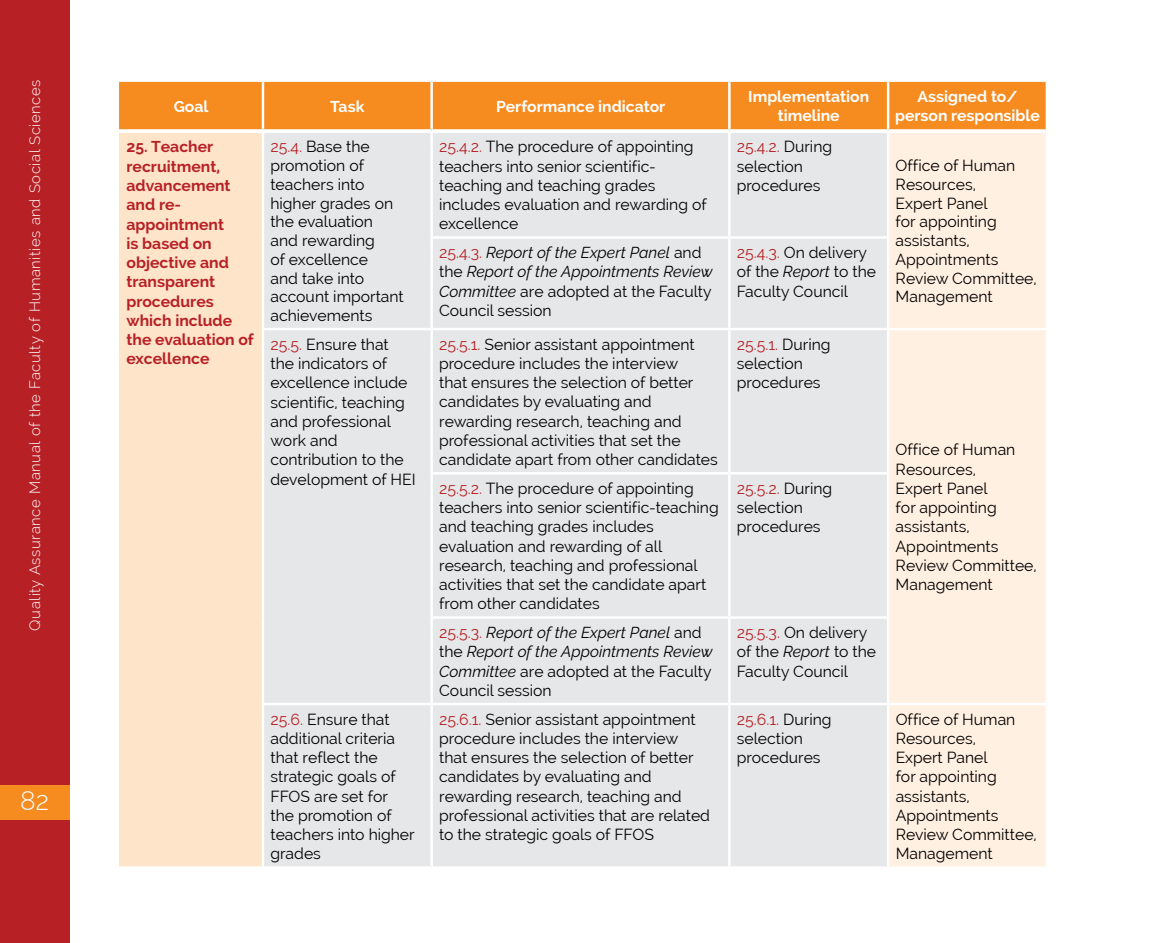
<style>
.page{position:relative;width:1166px;height:943px;background:#fff}
.page>*{position:absolute;margin:0;border:0;box-sizing:border-box;transform-origin:0 0}
.t1{font:300 26.25px "Raleway";color:#fff}
.t2{font:15.75px/19.2px "Raleway";color:#000}
.t3{font:italic 15.75px/19.2px "Raleway";color:#000}
.t4{font:700 15.75px/19.2px "Raleway";color:#b72126}
.t5{font:700 15.75px/19.2px "Raleway";color:#fff;text-align:center}
.t6{font:300 14.88px "Raleway";letter-spacing:.04em;color:#fff}
.s1{color:#b72126}
.s2{font-style:normal;color:#b72126}
.s3{font-style:normal}
.s4{font-style:italic}
</style>
<div class="page">
<div style="left:0;top:0;width:69px;height:943px;background:#b72126"></div>
<div style="left:0;top:785px;width:69px;height:35px;background:#f68b1f"></div>
<div style="left:119px;top:82px;width:926px;height:47px;background:#f68b1f"></div>
<div style="left:119px;top:131px;width:144px;height:736px;background:#fee4c9"></div>
<div style="left:264px;top:133px;width:623px;height:733px;background:#e6e7e8"></div>
<div style="left:889px;top:133px;width:156px;height:733px;background:#fff0e1"></div>
<hr style="left:262px;top:82px;width:2px;height:47px;background:#fff">
<hr style="left:430px;top:82px;width:3px;height:47px;background:#fff">
<hr style="left:728px;top:82px;width:2px;height:47px;background:#fff">
<hr style="left:887px;top:82px;width:2px;height:47px;background:#fff">
<hr style="left:262px;top:133px;width:2px;height:104px;background:#fff">
<hr style="left:430px;top:133px;width:3px;height:103px;background:#fff">
<hr style="left:728px;top:133px;width:2px;height:103px;background:#fff">
<hr style="left:262px;top:237px;width:2px;height:91px;background:#fff">
<hr style="left:430px;top:236px;width:299px;height:3px;background:#fff">
<hr style="left:430px;top:239px;width:3px;height:89px;background:#fff">
<hr style="left:729px;top:236px;width:160px;height:3px;background:#fff">
<hr style="left:728px;top:239px;width:2px;height:89px;background:#fff">
<hr style="left:262px;top:328px;width:170px;height:2px;background:#fff">
<hr style="left:262px;top:330px;width:2px;height:143px;background:#fff">
<hr style="left:432px;top:328px;width:297px;height:2px;background:#fff">
<hr style="left:430px;top:330px;width:3px;height:142px;background:#fff">
<hr style="left:729px;top:328px;width:159px;height:2px;background:#fff">
<hr style="left:728px;top:330px;width:2px;height:142px;background:#fff">
<hr style="left:888px;top:328px;width:160px;height:2px;background:#fff">
<hr style="left:262px;top:473px;width:2px;height:144px;background:#fff">
<hr style="left:430px;top:472px;width:299px;height:2px;background:#fff">
<hr style="left:430px;top:474px;width:3px;height:142px;background:#fff">
<hr style="left:729px;top:472px;width:160px;height:2px;background:#fff">
<hr style="left:728px;top:474px;width:2px;height:142px;background:#fff">
<hr style="left:262px;top:617px;width:2px;height:85px;background:#fff">
<hr style="left:430px;top:616px;width:299px;height:3px;background:#fff">
<hr style="left:430px;top:619px;width:3px;height:83px;background:#fff">
<hr style="left:729px;top:616px;width:160px;height:3px;background:#fff">
<hr style="left:728px;top:619px;width:2px;height:83px;background:#fff">
<hr style="left:262px;top:702px;width:170px;height:3px;background:#fff">
<hr style="left:262px;top:705px;width:2px;height:161px;background:#fff">
<hr style="left:432px;top:702px;width:297px;height:3px;background:#fff">
<hr style="left:430px;top:705px;width:3px;height:161px;background:#fff">
<hr style="left:729px;top:702px;width:159px;height:3px;background:#fff">
<hr style="left:728px;top:705px;width:2px;height:161px;background:#fff">
<hr style="left:888px;top:702px;width:160px;height:3px;background:#fff">
<hr style="left:119px;top:866px;width:144px;height:2px;background:#fff">
<svg style="left:119px;top:129px;width:144px;height:4px"></svg>
<svg style="left:263px;top:129px;width:169px;height:2px"></svg>
<svg style="left:432px;top:129px;width:297px;height:1px"></svg>
<svg style="left:729px;top:129px;width:159px;height:2px"></svg>
<svg style="left:888px;top:129px;width:157px;height:2px"></svg>
<p class="t6" style="left:26px;top:630px;width:552px;rotate:-90deg">Quality Assurance Manual of the Faculty of Humanities and Social Sciences</p>
<h1 class="t1" style="left:20px;top:785px;width:31px">82</h1>
<p class="t5" style="left:174px;top:96px;width:36px">Goal</p>
<p class="t5" style="left:330px;top:96px;width:36px">Task</p>
<p class="t5" style="left:496px;top:96px;width:171px">Performance indicator</p>
<p class="t5" style="left:748px;top:87px;width:123px">Implementation timeline</p>
<p class="t5" style="left:895px;top:87px;width:146px">Assigned to/ person responsible</p>
<p class="t4" style="left:126px;top:137px;width:129px">25. Teacher recruitment, advancement and re&shy;appointment<br>is based on objective and transparent procedures which include the evaluation of excellence</p>
<p class="t2" style="left:270px;top:137px;width:135px;line-height:18.7px"><span class="s1">25.4.</span> Base the promotion of teachers into higher grades on the evaluation and rewarding<br>of excellence<br>and take into account important achievements</p>
<p class="t2" style="left:439px;top:137px;width:269px"><span class="s1">25.4.2.</span> The procedure of appointing teachers into senior scientific&shy;teaching and teaching grades includes evaluation and rewarding of excellence</p>
<p class="t2" style="left:737px;top:137px;width:97px"><span class="s1">25.4.2.</span> During selection procedures</p>
<p class="t2" style="left:895px;top:156px;width:143px;line-height:18.7px">Office of Human<br>Resources,<br>Expert Panel<br>for appointing assistants,<br>Appointments<br>Review Committee,<br>Management</p>
<p class="t3" style="left:439px;top:243px;width:275px"><span class="s2">25.4.3.</span> Report of the Expert Panel <span class="s3">and the</span> Report of the Appointments Review<br>Committee <span class="s3">are adopted at the Faculty<br>Council session</span></p>
<p class="t2" style="left:737px;top:243px;width:141px"><span class="s1">25.4.3.</span> On delivery of the <span class="s4">Report</span> to the<br>Faculty Council</p>
<p class="t2" style="left:270px;top:334px;width:147px"><span class="s1">25.5.</span> Ensure that the indicators of excellence include scientific, teaching and professional work and contribution to the development of HEI</p>
<p class="t2" style="left:439px;top:334px;width:280px"><span class="s1">25.5.1.</span> Senior assistant appointment procedure includes the interview<br>that ensures the selection of better candidates by evaluating and rewarding research, teaching and professional activities that set the candidate apart from other candidates</p>
<p class="t2" style="left:737px;top:334px;width:95px"><span class="s1">25.5.1.</span> During selection procedures</p>
<p class="t2" style="left:895px;top:440px;width:143px">Office of Human<br>Resources,<br>Expert Panel<br>for appointing assistants,<br>Appointments<br>Review Committee,<br>Management</p>
<p class="t2" style="left:439px;top:478px;width:281px"><span class="s1">25.5.2.</span> The procedure of appointing teachers into senior scientific-teaching and teaching grades includes evaluation and rewarding of all research, teaching and professional activities that set the candidate apart from other candidates</p>
<p class="t2" style="left:737px;top:478px;width:97px"><span class="s1">25.5.2.</span> During selection procedures</p>
<p class="t3" style="left:439px;top:623px;width:275px"><span class="s2">25.5.3.</span> Report of the Expert Panel <span class="s3">and the</span> Report of the Appointments Review<br>Committee <span class="s3">are adopted at the Faculty<br>Council session</span></p>
<p class="t2" style="left:737px;top:623px;width:141px"><span class="s1">25.5.3.</span> On delivery of the <span class="s4">Report</span> to the<br>Faculty Council</p>
<p class="t2" style="left:270px;top:709px;width:146px"><span class="s1">25.6.</span> Ensure that additional criteria that reflect the strategic goals of<br>FFOS are set for the promotion of teachers into higher grades</p>
<p class="t2" style="left:439px;top:709px;width:272px"><span class="s1">25.6.1.</span> Senior assistant appointment procedure includes the interview that ensures the selection of better candidates by evaluating and rewarding research, teaching and professional activities that are related to the strategic goals of FFOS</p>
<p class="t2" style="left:737px;top:709px;width:96px"><span class="s1">25.6.1.</span> During selection procedures</p>
<p class="t2" style="left:895px;top:709px;width:143px">Office of Human<br>Resources,<br>Expert Panel<br>for appointing assistants,<br>Appointments<br>Review Committee,<br>Management</p>
</div>
